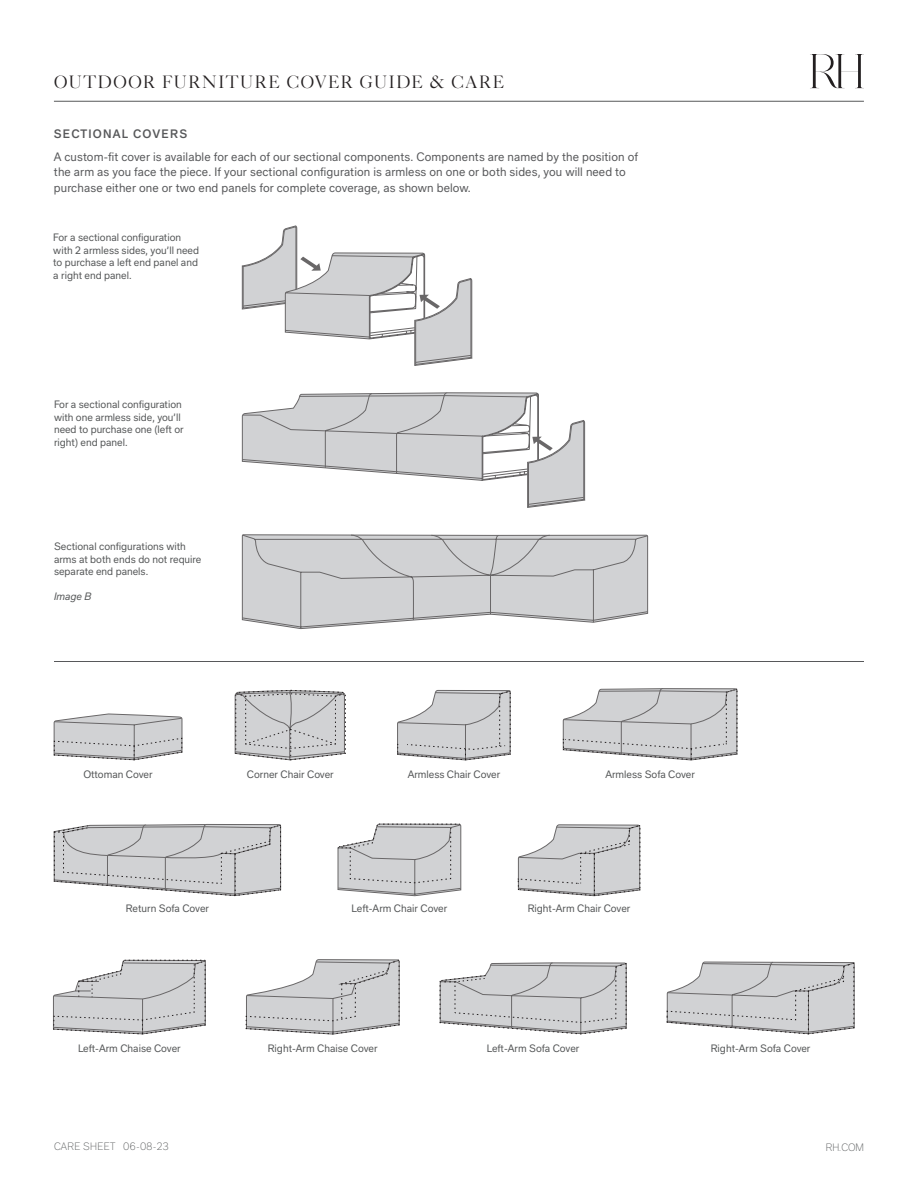
<style>
.page{position:relative;width:918px;height:1188px;background:#fff}
.page>*{position:absolute;margin:0;border:0;box-sizing:border-box;transform-origin:0 0}
.t1{font:100 18px "Caslon RH";letter-spacing:.06em;color:#231f20}
.Body{font:12px/15.8px "Baron Sans";letter-spacing:.01em;color:#57585a}
.Sub_Head{font:500 12px "Baron Sans";letter-spacing:.1em;color:#57585a}
.Dims{font:10.5px/12.6px "Baron Sans";color:#545657}
.t2{font:100 10.5px "Baron Sans";letter-spacing:.03em;color:#545657}
.Dims-2{font:italic 10.5px "Baron Sans";color:#545657}
</style>
<div class="page">
<svg style="left:810px;top:54px;width:54px;height:34px"></svg>
<hr style="left:54px;top:101px;width:810px;height:1px;background:#57585a">
<hr style="left:54px;top:661px;width:810px;height:1px;background:#57585a">
<svg style="left:242px;top:226px;width:230px;height:140px"></svg>
<svg style="left:242px;top:392px;width:343px;height:116px"></svg>
<svg style="left:53px;top:960px;width:153px;height:74px"></svg>
<svg style="left:246px;top:959px;width:154px;height:75px"></svg>
<svg style="left:440px;top:963px;width:187px;height:71px;background:#ccccce"></svg>
<svg style="left:667px;top:961px;width:188px;height:74px;background:#cdcecf"></svg>
<svg style="left:54px;top:534px;width:684px;height:362px"></svg>
<h1 class="t1" style="left:54px;top:71px;width:452px">OUTDOOR FURNITURE COVER GUIDE &amp; CARE</h1>
<p class="Sub_Head" style="left:54px;top:127px;width:135px">SECTIONAL COVERS</p>
<p class="Body" style="left:54px;top:149px;width:586px">A custom-fit cover is available for each of our sectional components. Components are named by the position of the arm as you face the piece. If your sectional configuration is armless on one or both sides, you will need to purchase either one or two end panels for complete coverage, as shown below.</p>
<p class="Dims" style="left:53px;top:231px;width:147px">For a sectional configuration with 2 armless sides, you’ll need to purchase a left end panel and a right end panel.</p>
<p class="Dims" style="left:54px;top:398px;width:131px">For a sectional configuration with one armless side, you’ll need to purchase one (left or right) end panel.</p>
<p class="Dims" style="left:54px;top:540px;width:149px">Sectional configurations with arms at both ends do not require separate end panels.</p>
<p class="Dims-2" style="left:54px;top:591px;width:39px">Image B</p>
<p class="Dims" style="left:83px;top:768px;width:71px">Ottoman Cover</p>
<p class="Dims" style="left:247px;top:768px;width:88px">Corner Chair Cover</p>
<p class="Dims" style="left:408px;top:768px;width:94px">Armless Chair Cover</p>
<p class="Dims" style="left:605px;top:768px;width:91px">Armless Sofa Cover</p>
<p class="Dims" style="left:126px;top:902px;width:85px">Return Sofa Cover</p>
<p class="Dims" style="left:352px;top:902px;width:97px">Left-Arm Chair Cover</p>
<p class="Dims" style="left:528px;top:902px;width:104px">Right-Arm Chair Cover</p>
<p class="Dims" style="left:78px;top:1042px;width:104px">Left-Arm Chaise Cover</p>
<p class="Dims" style="left:268px;top:1042px;width:111px">Right-Arm Chaise Cover</p>
<p class="Dims" style="left:487px;top:1042px;width:94px">Left-Arm Sofa Cover</p>
<p class="Dims" style="left:711px;top:1042px;width:101px">Right-Arm Sofa Cover</p>
<p class="t2" style="left:54px;top:1141px;width:116px">CARE SHEET 06-08-23</p>
<p class="t2" style="left:826px;top:1142px;width:40px">RH.COM</p>
</div>
